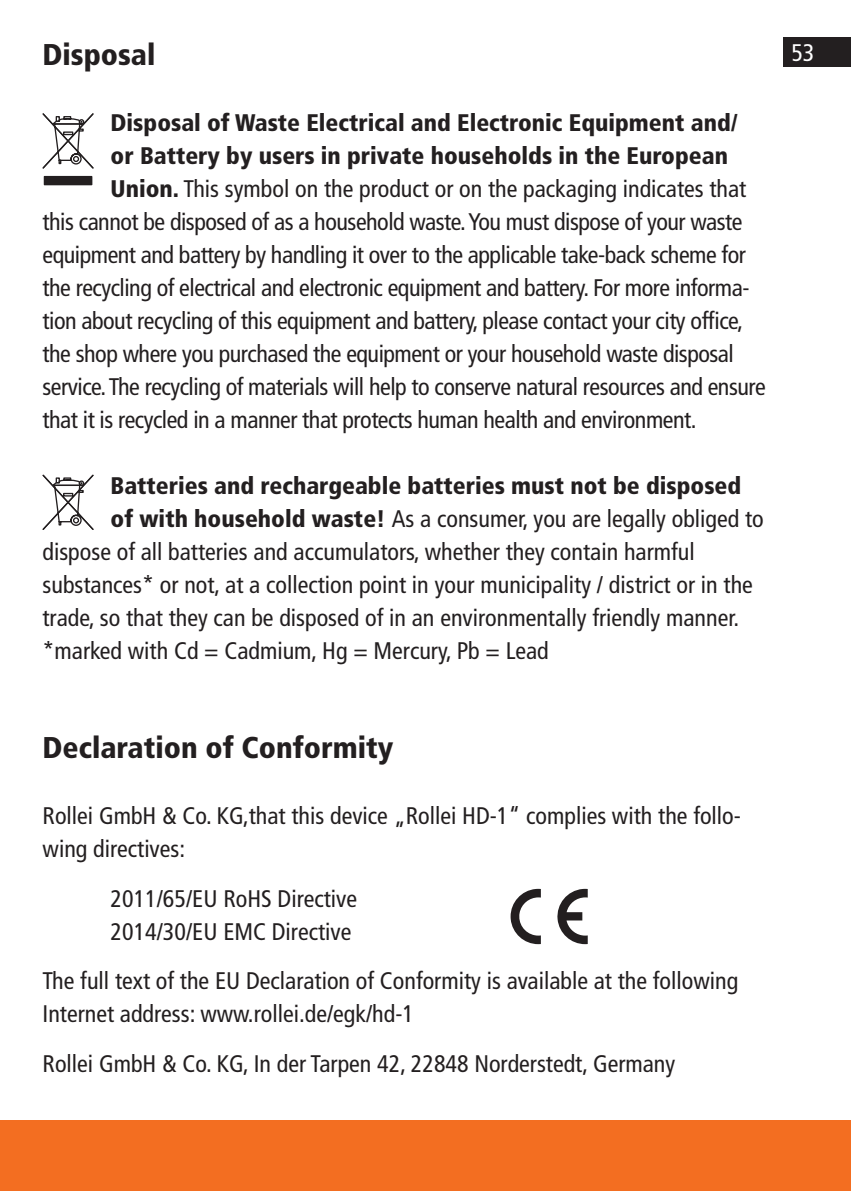
<style>
.page{position:relative;width:851px;height:1191px;background:#fff}
.page>*{position:absolute;margin:0;border:0;box-sizing:border-box;transform-origin:0 0}
.t1{font:900 condensed 30px "Frutiger LT";color:#231f20}
.t2{font:condensed 24px/33px "Frutiger LT";color:#231f20}
.t3{font:condensed 24px/33px "Frutiger LT";letter-spacing:-.02em;color:#231f20}
.t4{font:900 condensed 24px/33px "Frutiger LT";color:#231f20}
.t5{font:condensed 24px "Frutiger LT";color:#fff}
.s1{font-weight:400}
</style>
<div class="page">
<div style="left:782px;top:37px;width:68px;height:30px;background:#231f20"></div>
<div style="left:0;top:1120px;width:850px;height:71px;background:#f36e21"></div>
<div style="left:44px;top:177px;width:48px;height:8px;background:#231f20"></div>
<div style="left:44px;top:176px;width:48px;height:9px;border:1px solid #231f20"></div>
<svg style="left:42px;top:113px;width:52px;height:56px"></svg>
<svg style="left:42px;top:474px;width:52px;height:56px"></svg>
<svg style="left:510px;top:889px;width:30px;height:55px"></svg>
<svg style="left:557px;top:889px;width:30px;height:55px"></svg>
<p class="t1" style="left:43px;top:37px;width:114px">Disposal</p>
<p class="t5" style="left:791px;top:38px;width:25px">53</p>
<p class="t4" style="left:111px;top:106px;width:637px">Disposal of Waste Electrical and Electronic Equipment and/ or Battery by users in private households in the European<br>Union. <span class="s1">This symbol on the product or on the packaging indicates that</span></p>
<p class="t3" style="left:43px;top:205px;width:724px">this cannot be disposed of as a household waste. You must dispose of your waste equipment and battery by handling it over to the applicable take-back scheme for the recycling of electrical and electronic equipment and battery. For more informa&shy;tion about recycling of this equipment and battery, please contact your city office, the shop where you purchased the equipment or your household waste disposal service. The recycling of materials will help to conserve natural resources and ensure that it is recycled in a manner that protects human health and environment.</p>
<p class="t4" style="left:111px;top:469px;width:654px">Batteries and rechargeable batteries must not be disposed of with household waste! <span class="s1">As a consumer, you are legally obliged to</span></p>
<p class="t2" style="left:43px;top:535px;width:711px">dispose of all batteries and accumulators, whether they contain harmful substances* or not, at a collection point in your municipality / district or in the trade, so that they can be disposed of in an environmentally friendly manner.</p>
<p class="t2" style="left:43px;top:634px;width:507px">*marked with Cd = Cadmium, Hg = Mercury, Pb = Lead</p>
<p class="t1" style="left:43px;top:730px;width:352px">Declaration of Conformity</p>
<p class="t2" style="left:43px;top:799px;width:699px">Rollei GmbH &amp; Co. KG,that this device „Rollei HD-1“ complies with the follo&shy;wing directives:</p>
<p class="t2" style="left:111px;top:882px;width:248px">2011/65/EU RoHS Directive</p>
<p class="t2" style="left:111px;top:915px;width:242px">2014/30/EU EMC Directive</p>
<p class="t2" style="left:43px;top:964px;width:697px">The full text of the EU Declaration of Conformity is available at the following<br>Internet address: www.rollei.de/egk/hd-1</p>
<p class="t2" style="left:43px;top:1047px;width:634px">Rollei GmbH &amp; Co. KG, In der Tarpen 42, 22848 Norderstedt, Germany</p>
</div>
